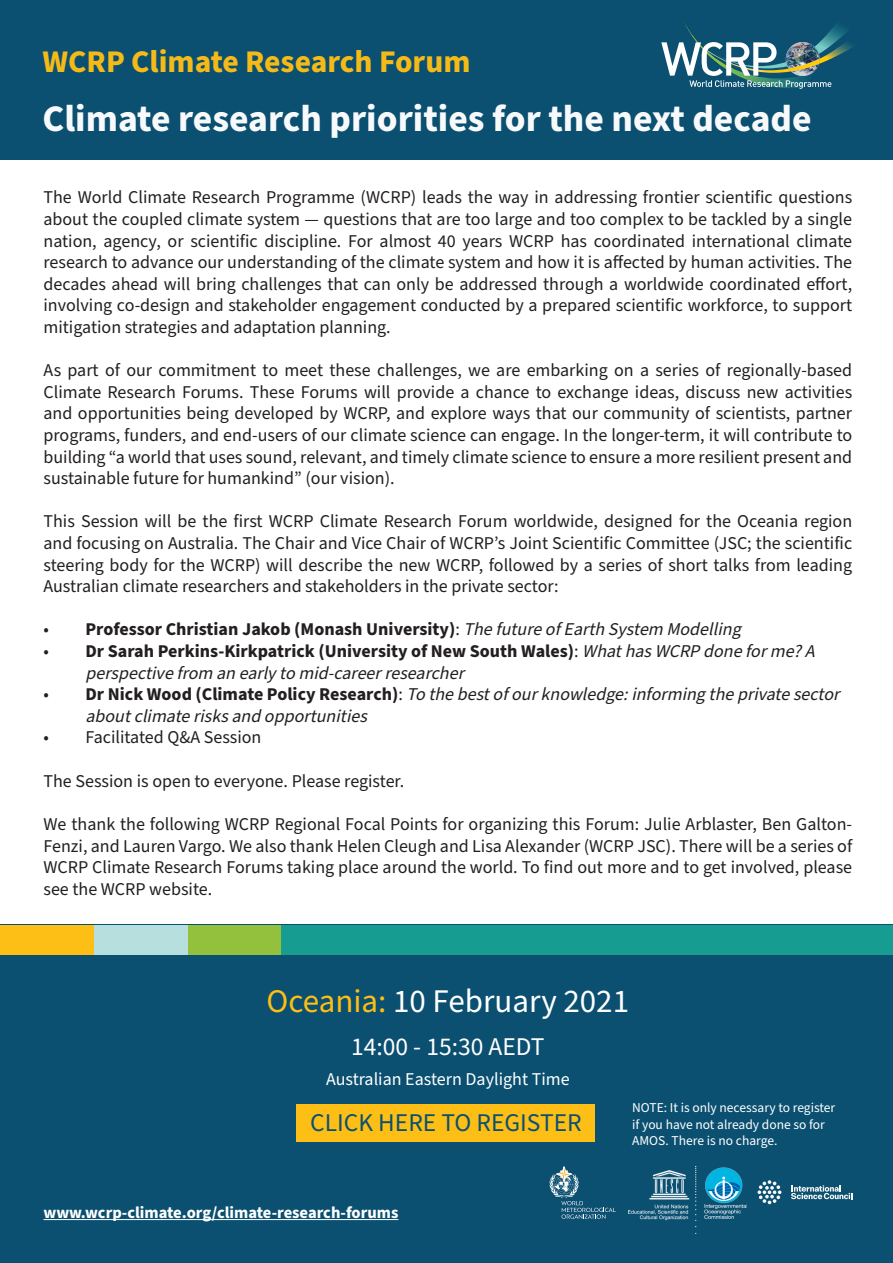
<style>
.page{position:relative;width:893px;height:1263px;background:#fff}
.page>*{position:absolute;margin:0;border:0;box-sizing:border-box;transform-origin:0 0}
.t1{font:700 37.5px "Source Sans Pro";color:#fff}
.t2{font:33px "Source Sans Pro";color:#fff}
.t3{font:700 31.5px "Source Sans Pro";color:#fdbe15}
.t4{font:25.5px "Source Sans Pro";color:#0b5071}
.t5{font:25.5px "Source Sans Pro";color:#fff}
.t6{font:18px/21.6px "Source Sans Pro";color:#231f20;text-align:justify}
.t7{font:italic 18px/21.6px "Source Sans Pro";color:#231f20}
.t8{font:700 18px "Source Sans Pro";color:#231f20}
._12_centered{font:18px "Source Sans Pro";color:#fff}
.t9{font:700 16.5px "Source Sans Pro";color:#fff}
.t10{font:13.5px/16.2px "Source Sans Pro";color:#fff}
.s1{font-weight:400}
.s2{font-weight:400;font-style:italic}
.s3{font-style:normal}
.s4{font-weight:700;font-style:normal}
.s5{color:#fdbe15}
</style>
<div class="page">
<div style="left:0;top:0;width:893px;height:159px;background:#0b5071"></div>
<svg style="left:661px;top:24px;width:192px;height:65px"></svg>
<div style="left:0;top:925px;width:893px;height:338px;background:#0b5071"></div>
<img style="left:628px;top:1167px;width:118px;height:61px">
<svg style="left:550px;top:1167px;width:66px;height:52px"></svg>
<svg style="left:757px;top:1180px;width:24px;height:24px"></svg>
<svg style="left:791px;top:1185px;width:61px;height:14px"></svg>
<div style="left:297px;top:1104px;width:298px;height:38px;background:#fdbe15"></div>
<div style="left:0;top:925px;width:893px;height:29px;background:#169c90"></div>
<div style="left:0;top:925px;width:281px;height:29px;background:#93c13d"></div>
<div style="left:0;top:925px;width:187px;height:29px;background:#b7dfde"></div>
<div style="left:0;top:925px;width:94px;height:29px;background:#fdbe15"></div>
<hr style="left:44px;top:1219px;width:354px;height:1px;background:#fff">
<h3 class="t3" style="left:43px;top:40px;width:429px">WCRP Climate Research Forum</h3>
<h1 class="t1" style="left:43px;top:93px;width:771px">Climate research priorities for the next decade</h1>
<p class="t6" style="left:44px;top:187px;width:810px">The World Climate Research Programme (WCRP) leads the way in addressing frontier scientific questions about the coupled climate system — questions that are too large and too complex to be tackled by a single nation, agency, or scientific discipline. For almost 40 years WCRP has coordinated international climate research to advance our understanding of the climate system and how it is affected by human activities. The decades ahead will bring challenges that can only be addressed through a worldwide coordinated effort, involving co-design and stakeholder engagement conducted by a prepared scientific workforce, to support mitigation strategies and adaptation planning.</p>
<p class="t6" style="left:44px;top:360px;width:810px">As part of our commitment to meet these challenges, we are embarking on a series of regionally-based Climate Research Forums. These Forums will provide a chance to exchange ideas, discuss new activities and opportunities being developed by WCRP, and explore ways that our community of scientists, partner programs, funders, and end-users of our climate science can engage. In the longer-term, it will contribute to building “a world that uses sound, relevant, and timely climate science to ensure a more resilient present and sustainable future for humankind” (our vision).</p>
<p class="t6" style="left:44px;top:511px;width:810px">This Session will be the first WCRP Climate Research Forum worldwide, designed for the Oceania region and focusing on Australia. The Chair and Vice Chair of WCRP’s Joint Scientific Committee (JSC; the scientific steering body for the WCRP) will describe the new WCRP, followed by a series of short talks from leading Australian climate researchers and stakeholders in the private sector:</p>
<p class="t8" style="left:44px;top:617px;width:704px"><span class="s1">•</span> Professor Christian Jakob (Monash University)<span class="s1">:</span> <span class="s2">ThefutureofEarthSystem Modelling</span></p>
<p class="t7" style="left:86px;top:641px;width:736px;text-indent:-42px"><span class="s3">•</span> <span class="s4">Dr Sarah Perkins-Kirkpatrick (University of New South Wales)</span><span class="s3">:</span> WhathasWCRP doneforme?A perspectivefrom anearlytomid-careerresearcher</p>
<p class="t7" style="left:86px;top:684px;width:761px;text-indent:-42px"><span class="s3">•</span> <span class="s4">D r N i c k W o o d ( C l i m a te P o l i cy Re s e a rc h )</span> <span class="s3">:</span> Tothebestofourknowledge:informingtheprivatesector aboutclimaterisksand opportunities</p>
<p class="t6" style="left:44px;top:727px;width:219px">• Facilitated Q&amp;A Session</p>
<p class="t6" style="left:44px;top:770px;width:362px">The Session is open to everyone. Please register.</p>
<p class="t6" style="left:44px;top:814px;width:810px">We thank the following WCRP Regional Focal Points for organizing this Forum: Julie Arblaster, Ben Galton-Fenzi, and Lauren Vargo. We also thank Helen Cleugh and Lisa Alexander (WCRP JSC). There will be a series of WCRP Climate Research Forums taking place around the world. To find out more and to get involved, please see the WCRP website.</p>
<p class="t2" style="left:267px;top:979px;width:364px"><span class="s5">Oceania:</span> 10 February 2021</p>
<p class="t5" style="left:351px;top:1029px;width:195px">14:00 - 15:30 AEDT</p>
<p class="_12_centered" style="left:326px;top:1067px;width:245px">Australian Eastern Daylight Time</p>
<p class="t4" style="left:310px;top:1105px;width:273px">CLICK HERE TO REGISTER</p>
<p class="t9" style="left:44px;top:1201px;width:356px">www.wcrp-climate.org/climate-research-forums</p>
<p class="t10" style="left:632px;top:1100px;width:205px">NOTE: It is only necessary to register if you have not already done so for<br>AMOS. There is no charge.</p>
</div>
